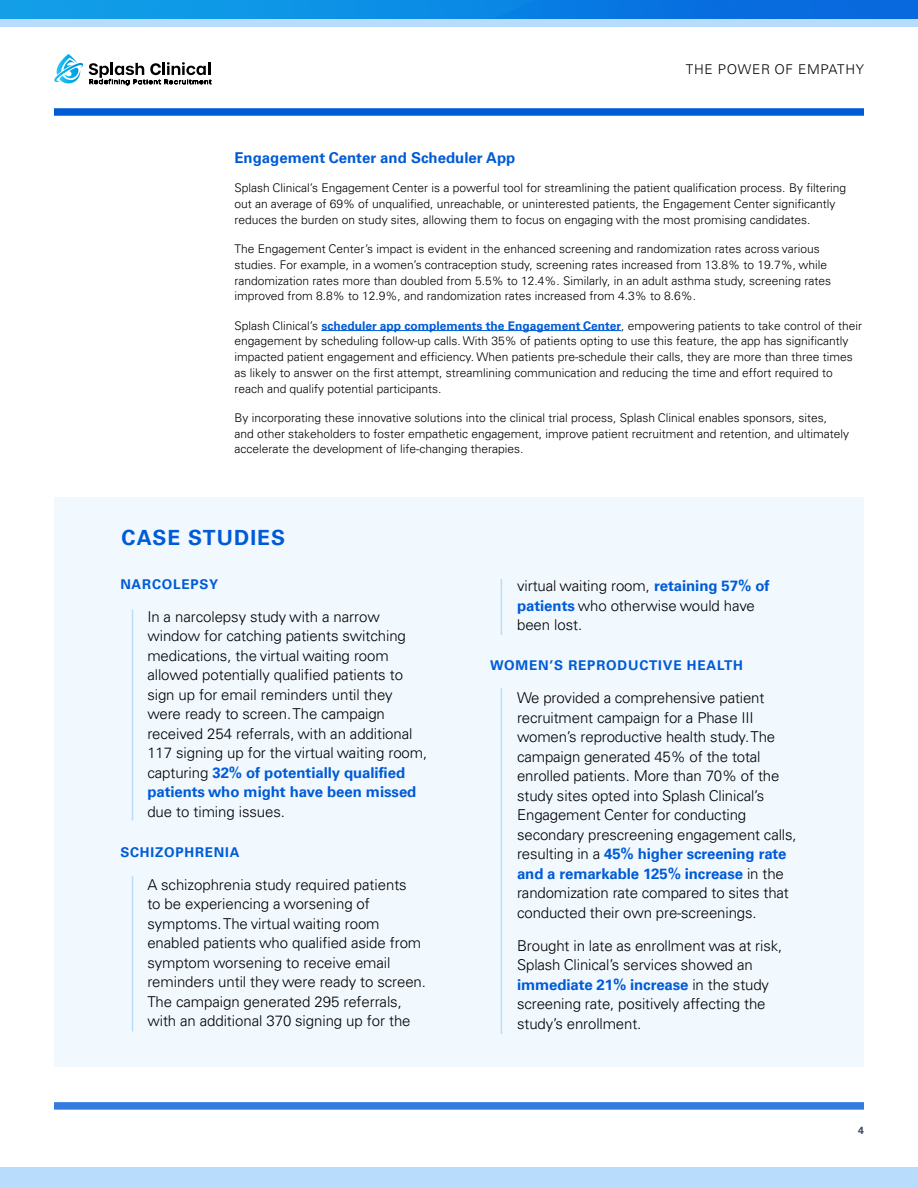
<style>
.page{position:relative;width:918px;height:1188px;background:#fff}
.page>*{position:absolute;margin:0;border:0;box-sizing:border-box;transform-origin:0 0}
.t1{font:700 21px "Univers";letter-spacing:.05em;color:#005bd6}
.t2{font:300 15px/19.5px "Univers";letter-spacing:-.005em;color:#000}
.t3{font:700 15px "Univers";color:#005bd6}
.t4{font:700 13.5px "Univers";letter-spacing:.06em;color:#005bd6}
.t5{font:300 13.5px "Univers";letter-spacing:.05em;color:#000}
.t6{font:300 12px/15.8px "Univers";color:#000}
.t7{font:700 10.5px "Univers";color:#3b4b64}
.s1{font-weight:700;color:#005bd6}
</style>
<div class="page">
<div style="left:0;top:0;width:918px;height:27px;background:#b8ddfc"></div>
<img style="left:0;top:0;width:918px;height:19px">
<div style="left:54px;top:108px;width:810px;height:8px;background:#005bd6"></div>
<svg style="left:54px;top:54px;width:29px;height:29px"></svg>
<svg style="left:89px;top:62px;width:122px;height:23px"></svg>
<div style="left:0;top:1167px;width:918px;height:21px;background:#b8ddfc"></div>
<div style="left:54px;top:1102px;width:810px;height:8px;background:#337cde"></div>
<div style="left:54px;top:497px;width:810px;height:569px;background:#f1f8fe"></div>
<hr style="left:321px;top:330px;width:300px;height:1px;background:#005bd6">
<hr style="left:132px;top:876px;width:1px;height:155px;background:#b8ddfc">
<hr style="left:132px;top:609px;width:1px;height:212px;background:#b8ddfc">
<hr style="left:501px;top:579px;width:1px;height:56px;background:#b8ddfc">
<hr style="left:501px;top:688px;width:1px;height:346px;background:#b8ddfc">
<p class="t5" style="left:686px;top:61px;width:180px">THE POWER OF EMPATHY</p>
<p class="t3" style="left:234px;top:149px;width:282px">Engagement Center and Scheduler App</p>
<p class="t6" style="left:234px;top:180px;width:613px">Splash Clinical’s Engagement Center is a powerful tool for streamlining the patient qualification process. By filtering out an average of 69% of unqualified, unreachable, or uninterested patients, the Engagement Center significantly reduces the burden on study sites, allowing them to focus on engaging with the most promising candidates.</p>
<p class="t6" style="left:234px;top:241px;width:598px">The Engagement Center’s impact is evident in the enhanced screening and randomization rates across various studies. For example, in a women’s contraception study, screening rates increased from 13.8% to 19.7%, while randomization rates more than doubled from 5.5% to 12.4%. Similarly, in an adult asthma study, screening rates improved from 8.8% to 12.9%, and randomization rates increased from 4.3% to 8.6%.</p>
<p class="t6" style="left:234px;top:317px;width:629px">Splash Clinical’s <span class="s1">scheduler app complements the Engagement Center</span>, empowering patients to take control of their engagement by scheduling follow-up calls. With 35% of patients opting to use this feature, the app has significantly impacted patient engagement and efficiency. When patients pre-schedule their calls, they are more than three times as likely to answer on the first attempt, streamlining communication and reducing the time and effort required to reach and qualify potential participants.</p>
<p class="t6" style="left:234px;top:410px;width:616px">By incorporating these innovative solutions into the clinical trial process, Splash Clinical enables sponsors, sites, and other stakeholders to foster empathetic engagement, improve patient recruitment and retention, and ultimately accelerate the development of life-changing therapies.</p>
<h1 class="t1" style="left:122px;top:525px;width:165px">CASE STUDIES</h1>
<p class="t4" style="left:120px;top:576px;width:99px">NARCOLEPSY</p>
<p class="t2" style="left:147px;top:607px;width:281px">In a narcolepsy study with a narrow window for catching patients switching medications, the virtual waiting room allowed potentially qualified patients to sign up for email reminders until they were ready to screen. The campaign received 254 referrals, with an additional 117 signing up for the virtual waiting room, capturing <span class="s1">32% of potentially qualified patients who might have been missed</span></p>
<p class="t2" style="left:147px;top:802px;width:139px">due to timing issues.</p>
<p class="t4" style="left:120px;top:844px;width:121px">SCHIZOPHRENIA</p>
<p class="t2" style="left:147px;top:874px;width:280px">A schizophrenia study required patients<br>to be experiencing a worsening of symptoms. The virtual waiting room enabled patients who qualified aside from symptom worsening to receive email reminders until they were ready to screen.<br>The campaign generated 295 referrals, with an additional 370 signing up for the</p>
<p class="t2" style="left:517px;top:576px;width:254px">virtual waiting room, <span class="s1">retaining 57% of patients</span> who otherwise would have been lost.</p>
<p class="t4" style="left:490px;top:657px;width:254px">WOMEN’S REPRODUCTIVE HEALTH</p>
<p class="t2" style="left:517px;top:688px;width:281px">We provided a comprehensive patient recruitment campaign for a Phase III women’s reproductive health study. The campaign generated 45% of the total enrolled patients. More than 70% of the study sites opted into Splash Clinical’s Engagement Center for conducting secondary prescreening engagement calls, resulting in a <span class="s1">45% higher screening rate and a remarkable 125% increase</span> in the randomization rate compared to sites that conducted their own pre-screenings.</p>
<p class="t2" style="left:517px;top:936px;width:267px">Brought in late as enrollment was at risk, Splash Clinical’s services showed an <span class="s1">immediate 21% increase</span> in the study screening rate, positively affecting the study’s enrollment.</p>
<p class="t7" style="left:858px;top:1124px;width:7px">4</p>
</div>
